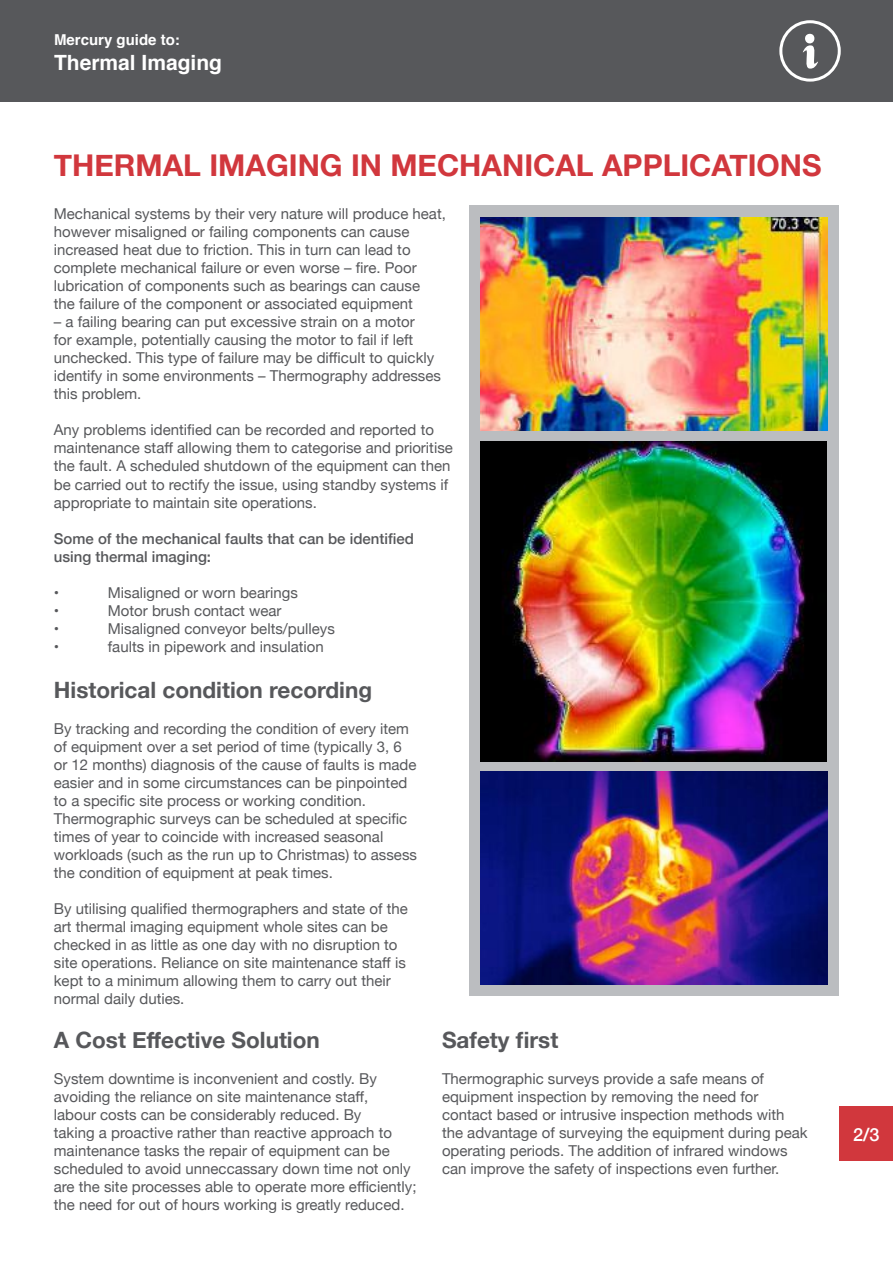
<style>
.page{position:relative;width:893px;height:1263px;background:#fff}
.page>*{position:absolute;margin:0;border:0;box-sizing:border-box;transform-origin:0 0}
.t1{font:700 30px "Helvetica Neue";color:#d1373d}
.t2{font:700 22.5px "Helvetica Neue";color:#57585b}
.t3{font:700 21px "Helvetica";color:#fff}
.t4{font:500 18px "Helvetica Neue";color:#fff}
.t5{font:15px/18px "Helvetica Neue";color:#57585b}
.t6{font:500 15px/18px "Helvetica Neue";color:#57585b}
.t7{font:700 15px "Helvetica";color:#fff}
</style>
<div class="page">
<div style="left:839px;top:1106px;width:54px;height:55px;background:#d1373d"></div>
<div style="left:0;top:0;width:893px;height:102px;background:#57585b"></div>
<svg style="left:803px;top:33px;width:15px;height:36px"></svg>
<div style="left:779px;top:20px;width:62px;height:62px;border:3px solid #fff;border-radius:50%"></div>
<div style="left:469px;top:205px;width:370px;height:791px;background:#bbbdc0"></div>
<img style="left:480px;top:441px;width:347px;height:320px">
<img style="left:481px;top:218px;width:346px;height:212px">
<img style="left:481px;top:772px;width:346px;height:212px">
<p class="t7" style="left:54px;top:27px;width:127px">Mercury guide to:</p>
<h3 class="t3" style="left:54px;top:46px;width:170px">Thermal Imaging</h3>
<h1 class="t1" style="left:54px;top:142px;width:769px">Thermal Imaging in Mechanical Applications</h1>
<p class="t5" style="left:54px;top:206px;width:394px">Mechanical systems by their very nature will produce heat, however misaligned or failing components can cause increased heat due to friction. This in turn can lead to complete mechanical failure or even worse – fire. Poor lubrication of components such as bearings can cause<br>the failure of the component or associated equipment</p>
<p class="t5" style="left:54px;top:314px;width:389px">– a failing bearing can put excessive strain on a motor<br>for example, potentially causing the motor to fail if left unchecked. This type of failure may be difficult to quickly identify in some environments – Thermography addresses this problem.</p>
<p class="t5" style="left:54px;top:422px;width:401px">Any problems identified can be recorded and reported to maintenance staff allowing them to categorise and prioritise the fault. A scheduled shutdown of the equipment can then be carried out to rectify the issue, using standby systems if appropriate to maintain site operations.</p>
<p class="t6" style="left:54px;top:528px;width:362px">Some of the mechanical faults that can be identified using thermal imaging:</p>
<p class="t5" style="left:54px;top:584px;width:7px">•</p>
<p class="t5" style="left:108px;top:584px;width:191px">Misaligned or worn bearings</p>
<p class="t5" style="left:54px;top:602px;width:7px">•</p>
<p class="t5" style="left:108px;top:602px;width:175px">Motor brush contact wear</p>
<p class="t5" style="left:54px;top:620px;width:7px">•</p>
<p class="t5" style="left:108px;top:620px;width:228px">Misaligned conveyor belts/pulleys</p>
<p class="t5" style="left:54px;top:638px;width:7px">•</p>
<p class="t5" style="left:108px;top:638px;width:217px">faults in pipework and insulation</p>
<h2 class="t2" style="left:54px;top:673px;width:320px">Historical condition recording</h2>
<p class="t5" style="left:54px;top:721px;width:365px">By tracking and recording the condition of every item of equipment over a set period of time (typically 3, 6 or 12 months) diagnosis of the cause of faults is made easier and in some circumstances can be pinpointed to a specific site process or working condition.<br>Thermographic surveys can be scheduled at specific times of year to coincide with increased seasonal workloads (such as the run up to Christmas) to assess the condition of equipment at peak times.</p>
<p class="t5" style="left:54px;top:901px;width:355px">By utilising qualified thermographers and state of the art thermal imaging equipment whole sites can be checked in as little as one day with no disruption to site operations. Reliance on site maintenance staff is kept to a minimum allowing them to carry out their normal daily duties.</p>
<h2 class="t2" style="left:54px;top:1022px;width:267px">A Cost Effective Solution</h2>
<p class="t5" style="left:54px;top:1070px;width:364px">System downtime is inconvenient and costly. By avoiding the reliance on site maintenance staff,<br>labour costs can be considerably reduced. By<br>taking a proactive rather than reactive approach to maintenance tasks the repair of equipment can be scheduled to avoid unneccassary down time not only are the site processes able to operate more efficiently; the need for out of hours working is greatly reduced.</p>
<h2 class="t2" style="left:442px;top:1022px;width:118px">Safety first</h2>
<p class="t5" style="left:442px;top:1070px;width:367px">Thermographic surveys provide a safe means of equipment inspection by removing the need for contact based or intrusive inspection methods with the advantage of surveying the equipment during peak operating periods. The addition of infrared windows can improve the safety of inspections even further.</p>
<p class="t4" style="left:853px;top:1120px;width:28px">2/3</p>
</div>
